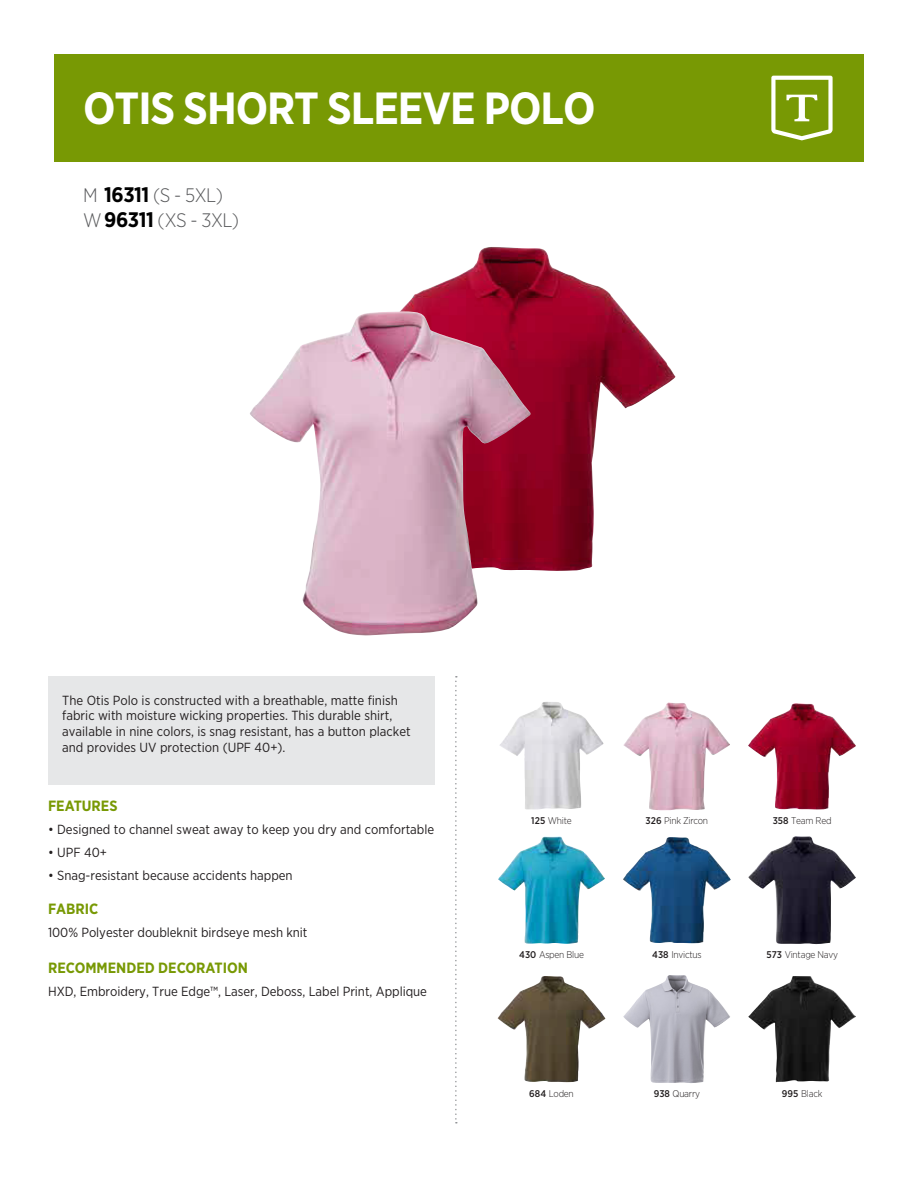
<style>
.page{position:relative;width:918px;height:1188px;background:#fff}
.page>*{position:absolute;margin:0;border:0;box-sizing:border-box;transform-origin:0 0}
.t1{font:700 45px "Gotham Narrow";letter-spacing:-.025em;color:#fff}
.t2{font:300 19.5px/24.9px "Gotham Narrow";letter-spacing:-.025em;color:#58595b}
.t3{font:700 14.85px "Gotham Narrow";color:#789904}
.t4{font:13.2px/15.9px "Gotham Narrow";color:#231f20}
.t5{font:300 9.75px "Gotham Narrow";letter-spacing:-.025em;color:#231f20}
.s1{font-weight:700;font-size:21px;color:#000}
.s2{font-weight:500}
</style>
<div class="page">
<img style="left:400px;top:247px;width:250px;height:324px">
<div style="left:54px;top:54px;width:810px;height:108px;background:#789904"></div>
<svg style="left:455px;top:676px;width:2px;height:448px"></svg>
<div style="left:48px;top:676px;width:386px;height:108px;background:#e6e7e8"></div>
<svg style="left:771px;top:76px;width:62px;height:64px"></svg>
<img style="left:748px;top:976px;width:108px;height:106px">
<img style="left:497px;top:976px;width:100px;height:106px">
<img style="left:623px;top:975px;width:107px;height:108px">
<img style="left:250px;top:311px;width:281px;height:325px">
<img style="left:500px;top:702px;width:104px;height:107px">
<img style="left:623px;top:703px;width:107px;height:107px">
<img style="left:748px;top:703px;width:100px;height:107px">
<img style="left:498px;top:836px;width:107px;height:108px">
<img style="left:623px;top:837px;width:99px;height:106px">
<img style="left:748px;top:836px;width:108px;height:108px">
<h1 class="t1" style="left:83px;top:79px;width:514px">OTIS SHORT SLEEVE POLO</h1>
<h2 class="t2" style="left:83px;top:182px;width:158px">M <span class="s1">16311</span> (S - 5XL)<br>W <span class="s1">96311</span> (XS - 3XL)</h2>
<p class="t4" style="left:62px;top:692px;width:350px">The Otis Polo is constructed with a breathable, matte finish fabric with moisture wicking properties. This durable shirt, available in nine colors, is snag resistant, has a button placket and provides UV protection (UPF 40+).</p>
<p class="t3" style="left:48px;top:797px;width:71px">FEATURES</p>
<p class="t4" style="left:48px;top:821px;width:388px">• Designed to channel sweat away to keep you dry and comfortable</p>
<p class="t4" style="left:48px;top:844px;width:60px">• UPF 40+</p>
<p class="t4" style="left:48px;top:867px;width:246px">• Snag-resistant because accidents happen</p>
<p class="t3" style="left:48px;top:899px;width:52px">FABRIC</p>
<p class="t4" style="left:48px;top:925px;width:261px">100% Polyester doubleknit birdseye mesh knit</p>
<p class="t3" style="left:48px;top:958px;width:201px">RECOMMENDED DECORATION</p>
<p class="t4" style="left:48px;top:984px;width:380px">HXD, Embroidery, True Edge™, Laser, Deboss, Label Print, Applique</p>
<p class="t5" style="left:531px;top:814px;width:42px"><span class="s2">125</span> White</p>
<p class="t5" style="left:646px;top:814px;width:64px"><span class="s2">326</span> Pink Zircon</p>
<p class="t5" style="left:773px;top:814px;width:60px"><span class="s2">358</span> Team Red</p>
<p class="t5" style="left:519px;top:949px;width:66px"><span class="s2">430</span> Aspen Blue</p>
<p class="t5" style="left:652px;top:949px;width:51px"><span class="s2">438</span> Invictus</p>
<p class="t5" style="left:766px;top:949px;width:73px"><span class="s2">573</span> Vintage Navy</p>
<p class="t5" style="left:529px;top:1088px;width:46px"><span class="s2">684</span> Loden</p>
<p class="t5" style="left:654px;top:1088px;width:48px"><span class="s2">938</span> Quarry</p>
<p class="t5" style="left:782px;top:1088px;width:42px"><span class="s2">995</span> Black</p>
</div>
